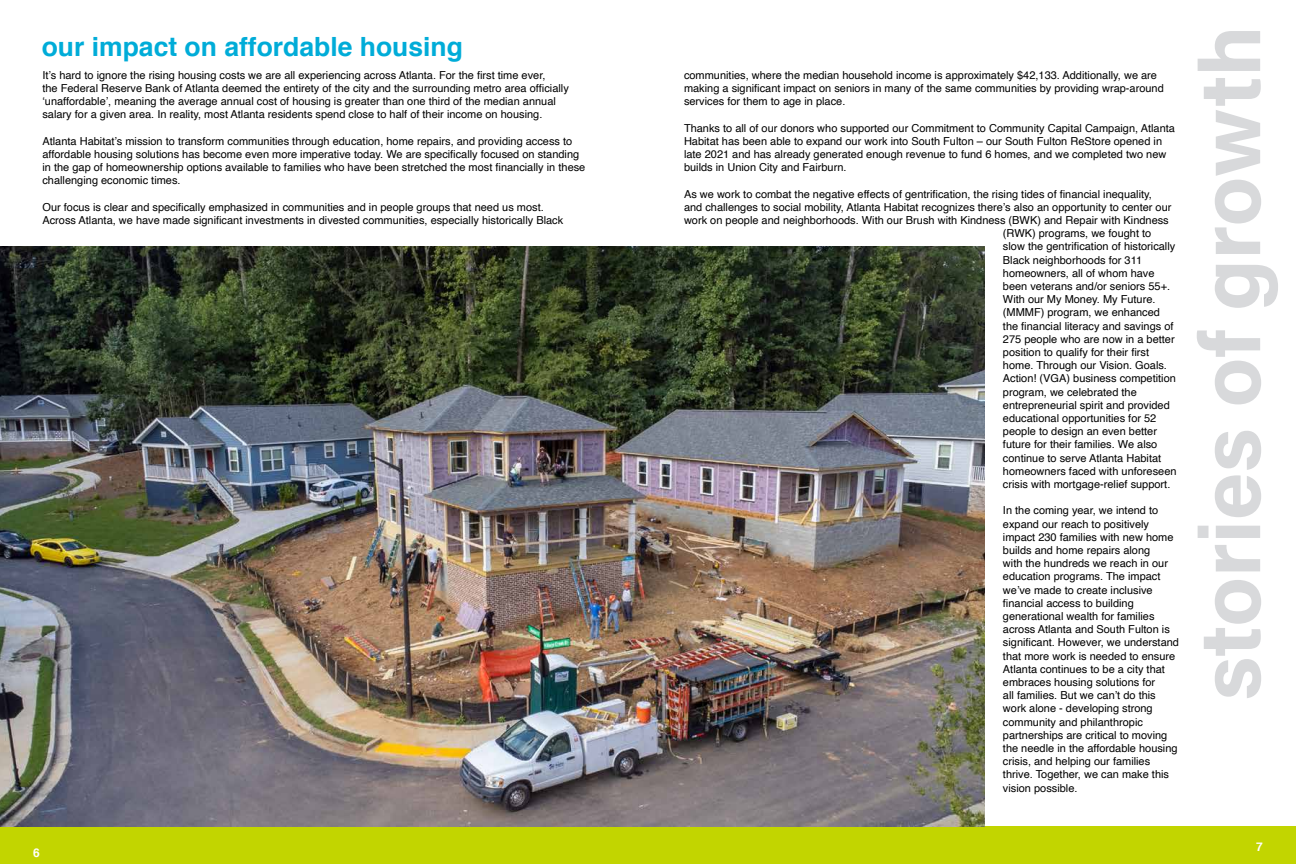
<style>
.page{position:relative;width:1296px;height:864px;background:#fff}
.page>*{position:absolute;margin:0;border:0;box-sizing:border-box;transform-origin:0 0}
.t1{font:85.8px "Acumin Variable Concept";color:#d8d9db}
.t2{font:700 26.5px "Helvetica";color:#00acd8}
.t3{font:700 12px "Helvetica";color:#fff}
.t4{font:11px/13.2px "Helvetica";color:#000}
</style>
<div class="page">
<div style="left:0;top:827px;width:665px;height:37px;background:#c2d500"></div>
<div style="left:633px;top:827px;width:663px;height:37px;background:#c2d500"></div>
<img style="left:0;top:246px;width:985px;height:580px">
<h2 class="t2" style="left:42px;top:25px;width:423px">our impact on affordable housing</h2>
<h1 class="t1" style="left:1171px;top:701px;width:677px;rotate:-90deg">stories of growth</h1>
<p class="t4" style="left:684px;top:69px;width:481px">communities, where the median household income is approximately $42,133. Additionally, we are making a significant impact on seniors in many of the same communities by providing wrap-around services for them to age in place.</p>
<p class="t4" style="left:684px;top:122px;width:492px">Thanks to all of our donors who supported our Commitment to Community Capital Campaign, Atlanta Habitat has been able to expand our work into South Fulton – our South Fulton ReStore opened in late 2021 and has already generated enough revenue to fund 6 homes, and we completed two new builds in Union City and Fairburn.</p>
<p class="t4" style="left:684px;top:188px;width:469px">As we work to combat the negative effects of gentrification, the rising tides of financial inequality,</p>
<p class="t4" style="left:684px;top:201px;width:489px">and challenges to social mobility, Atlanta Habitat recognizes there’s also an opportunity to center our</p>
<p class="t4" style="left:684px;top:214px;width:486px">work on people and neighborhoods. With our Brush with Kindness (BWK) and Repair with Kindness</p>
<p class="t4" style="left:1003px;top:227px;width:150px">(RWK) programs, we fought to</p>
<p class="t4" style="left:1003px;top:240px;width:174px">slow the gentrification of historically</p>
<p class="t4" style="left:1003px;top:254px;width:141px">Black neighborhoods for 311</p>
<p class="t4" style="left:1003px;top:267px;width:153px">homeowners, all of whom have</p>
<p class="t4" style="left:1003px;top:280px;width:169px">been veterans and/or seniors 55+.</p>
<p class="t4" style="left:1003px;top:293px;width:154px">With our My Money. My Future.</p>
<p class="t4" style="left:1003px;top:306px;width:159px">(MMMF) program, we enhanced</p>
<p class="t4" style="left:1003px;top:320px;width:172px">the financial literacy and savings of</p>
<p class="t4" style="left:1003px;top:333px;width:173px">275 people who are now in a better</p>
<p class="t4" style="left:1003px;top:346px;width:148px">position to qualify for their first</p>
<p class="t4" style="left:1003px;top:359px;width:166px">home. Through our Vision. Goals.</p>
<p class="t4" style="left:1003px;top:372px;width:175px">Action! (VGA) business competition</p>
<p class="t4" style="left:1003px;top:386px;width:135px">program, we celebrated the</p>
<p class="t4" style="left:1003px;top:399px;width:168px">entrepreneurial spirit and provided</p>
<p class="t4" style="left:1003px;top:412px;width:155px">educational opportunities for 52</p>
<p class="t4" style="left:1003px;top:425px;width:156px">people to design an even better</p>
<p class="t4" style="left:1003px;top:438px;width:156px">future for their families. We also</p>
<p class="t4" style="left:1003px;top:452px;width:160px">continue to serve Atlanta Habitat</p>
<p class="t4" style="left:1003px;top:465px;width:175px">homeowners faced with unforeseen</p>
<p class="t4" style="left:1003px;top:478px;width:169px">crisis with mortgage-relief support.</p>
<p class="t4" style="left:1003px;top:504px;width:178px">In the coming year, we intend to expand our reach to positively impact 230 families with new home builds and home repairs along<br>with the hundreds we reach in our education programs. The impact we’ve made to create inclusive financial access to building generational wealth for families across Atlanta and South Fulton is significant. However, we understand that more work is needed to ensure<br>Atlanta continues to be a city that embraces housing solutions for<br>all families. But we can’t do this work alone - developing strong community and philanthropic partnerships are critical to moving the needle in the affordable housing crisis, and helping our families thrive. Together, we can make this vision possible.</p>
<p class="t4" style="left:42px;top:69px;width:528px">It’s hard to ignore the rising housing costs we are all experiencing across Atlanta. For the first time ever,<br>the Federal Reserve Bank of Atlanta deemed the entirety of the city and the surrounding metro area officially ‘unaffordable’, meaning the average annual cost of housing is greater than one third of the median annual salary for a given area. In reality, most Atlanta residents spend close to half of their income on housing.</p>
<p class="t4" style="left:42px;top:135px;width:544px">Atlanta Habitat’s mission to transform communities through education, home repairs, and providing access to affordable housing solutions has become even more imperative today. We are specifically focused on standing in the gap of homeownership options available to families who have been stretched the most financially in these challenging economic times.</p>
<p class="t4" style="left:42px;top:201px;width:522px">Our focus is clear and specifically emphasized in communities and in people groups that need us most.<br>Across Atlanta, we have made significant investments in divested communities, especially historically Black</p>
<p class="t3" style="left:33px;top:843px;width:8px">6</p>
<p class="t3" style="left:1256px;top:837px;width:8px">7</p>
</div>
